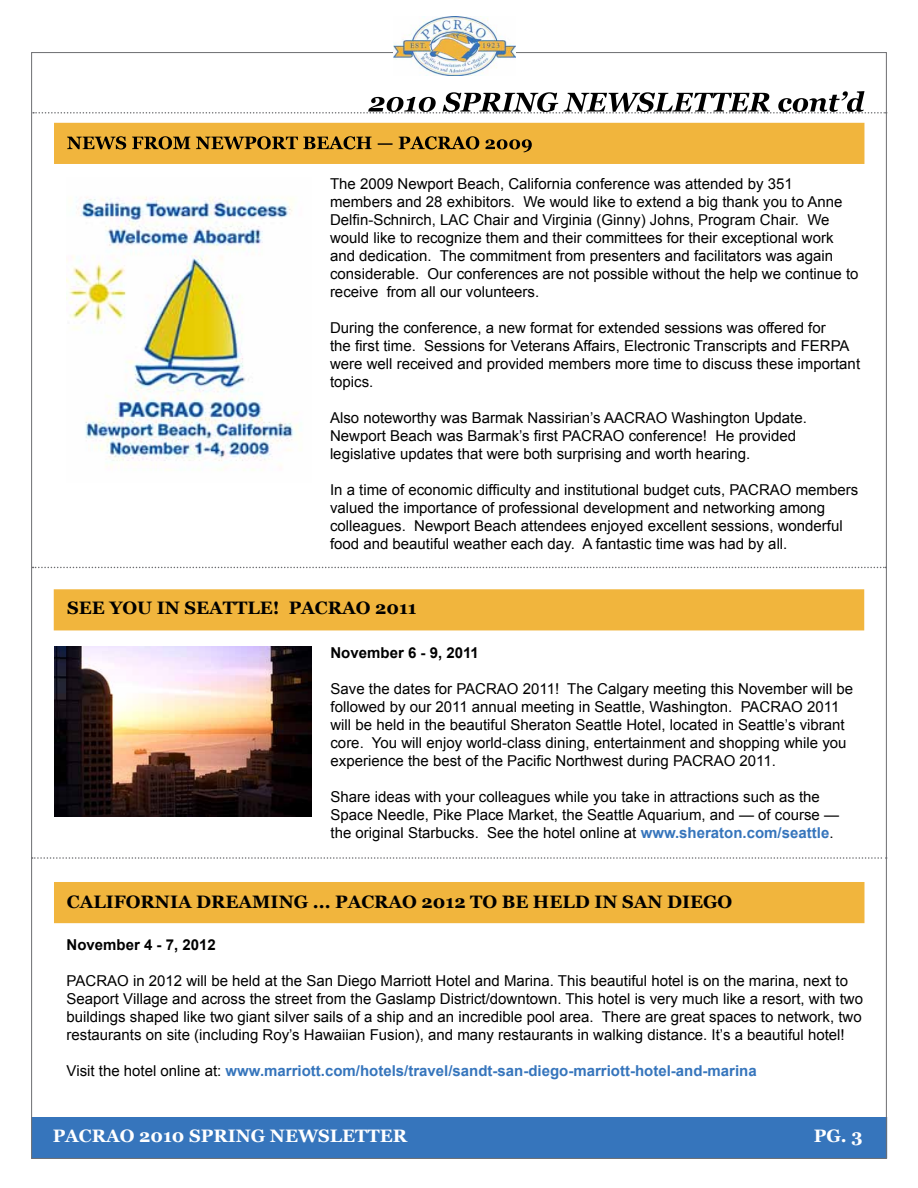
<style>
.page{position:relative;width:918px;height:1188px;background:#fff}
.page>*{position:absolute;margin:0;border:0;box-sizing:border-box;transform-origin:0 0}
.t1{font:700 18px "Georgia";color:#000}
.t2{font:700 18px "Georgia";color:#fff}
.t3{font:15px/18px "Arial";color:#000}
.t4{font:700 15px "Arial";color:#3675bc}
.t5{font:700 15px "Arial";color:#000}
.s1{font-weight:700;color:#3675bc}
.s2{font-weight:400;color:#000}
</style>
<div class="page">
<div style="left:31px;top:1117px;width:856px;height:42px;background:#3675bc"></div>
<svg style="left:33px;top:91px;width:852px;height:23px"></svg>
<div style="left:54px;top:589px;width:810px;height:41px;background:#f1b53d;border:2px solid #f1b53d"></div>
<img style="left:54px;top:647px;width:258px;height:169px">
<div style="left:54px;top:882px;width:810px;height:41px;background:#f1b53d"></div>
<div style="left:54px;top:123px;width:810px;height:41px;background:#f1b53d"></div>
<svg style="left:67px;top:136px;width:465px;height:16px"></svg>
<img style="left:67px;top:197px;width:231px;height:274px">
<svg style="left:33px;top:567px;width:852px;height:1px"></svg>
<svg style="left:33px;top:857px;width:849px;height:2px"></svg>
<img style="left:394px;top:17px;width:122px;height:59px">
<p class="t3" style="left:330px;top:175px;width:530px">The 2009 Newport Beach, California conference was attended by 351 members and 28 exhibitors. We would like to extend a big thank you to Anne Delfin-Schnirch, LAC Chair and Virginia (Ginny) Johns, Program Chair. We would like to recognize them and their committees for their exceptional work and dedication. The commitment from presenters and facilitators was again considerable. Our conferences are not possible without the help we continue to receive from all our volunteers.</p>
<p class="t3" style="left:330px;top:319px;width:532px">During the conference, a new format for extended sessions was offered for<br>the first time. Sessions for Veterans Affairs, Electronic Transcripts and FERPA were well received and provided members more time to discuss these important topics.</p>
<p class="t3" style="left:330px;top:409px;width:478px">Also noteworthy was Barmak Nassirian’s AACRAO Washington Update.<br>Newport Beach was Barmak’s first PACRAO conference! He provided legislative updates that were both surprising and worth hearing.</p>
<p class="t3" style="left:330px;top:481px;width:530px">In a time of economic difficulty and institutional budget cuts, PACRAO members valued the importance of professional development and networking among colleagues. Newport Beach attendees enjoyed excellent sessions, wonderful food and beautiful weather each day. A fantastic time was had by all.</p>
<p class="t1" style="left:67px;top:596px;width:351px">SEE YOU IN SEATTLE! PACRAO 2011</p>
<p class="t5" style="left:330px;top:642px;width:150px">November 6 - 9, 2011</p>
<p class="t3" style="left:330px;top:679px;width:524px">Save the dates for PACRAO 2011! The Calgary meeting this November will be followed by our 2011 annual meeting in Seattle, Washington. PACRAO 2011 will be held in the beautiful Sheraton Seattle Hotel, located in Seattle’s vibrant core. You will enjoy world-class dining, entertainment and shopping while you experience the best of the Pacific Northwest during PACRAO 2011.</p>
<p class="t3" style="left:330px;top:787px;width:510px">Share ideas with your colleagues while you take in attractions such as the<br>Space Needle, Pike Place Market, the Seattle Aquarium, and — of course — the original Starbucks. See the hotel online at <span class="s1">www.sheraton.com/seattle</span>.</p>
<p class="t1" style="left:67px;top:891px;width:667px">CALIFORNIA DREAMING ... PACRAO 2012 TO BE HELD IN SAN DIEGO</p>
<p class="t5" style="left:67px;top:935px;width:151px">November 4 - 7, 2012</p>
<p class="t3" style="left:67px;top:972px;width:798px">PACRAO in 2012 will be held at the San Diego Marriott Hotel and Marina. This beautiful hotel is on the marina, next to Seaport Village and across the street from the Gaslamp District/downtown. This hotel is very much like a resort, with two buildings shaped like two giant silver sails of a ship and an incredible pool area. There are great spaces to network, two restaurants on site (including Roy’s Hawaiian Fusion), and many restaurants in walking distance. It’s a beautiful hotel!</p>
<p class="t4" style="left:67px;top:1061px;width:692px"><span class="s2">Visit the hotel online at:</span> www.marriott.com/hotels/travel/sandt-san-diego-marriott-hotel-and-marina</p>
<p class="t2" style="left:53px;top:1124px;width:356px">PACRAO 2010 SPRING NEWSLETTER</p>
<p class="t2" style="left:814px;top:1124px;width:50px">PG. 3</p>
</div>
